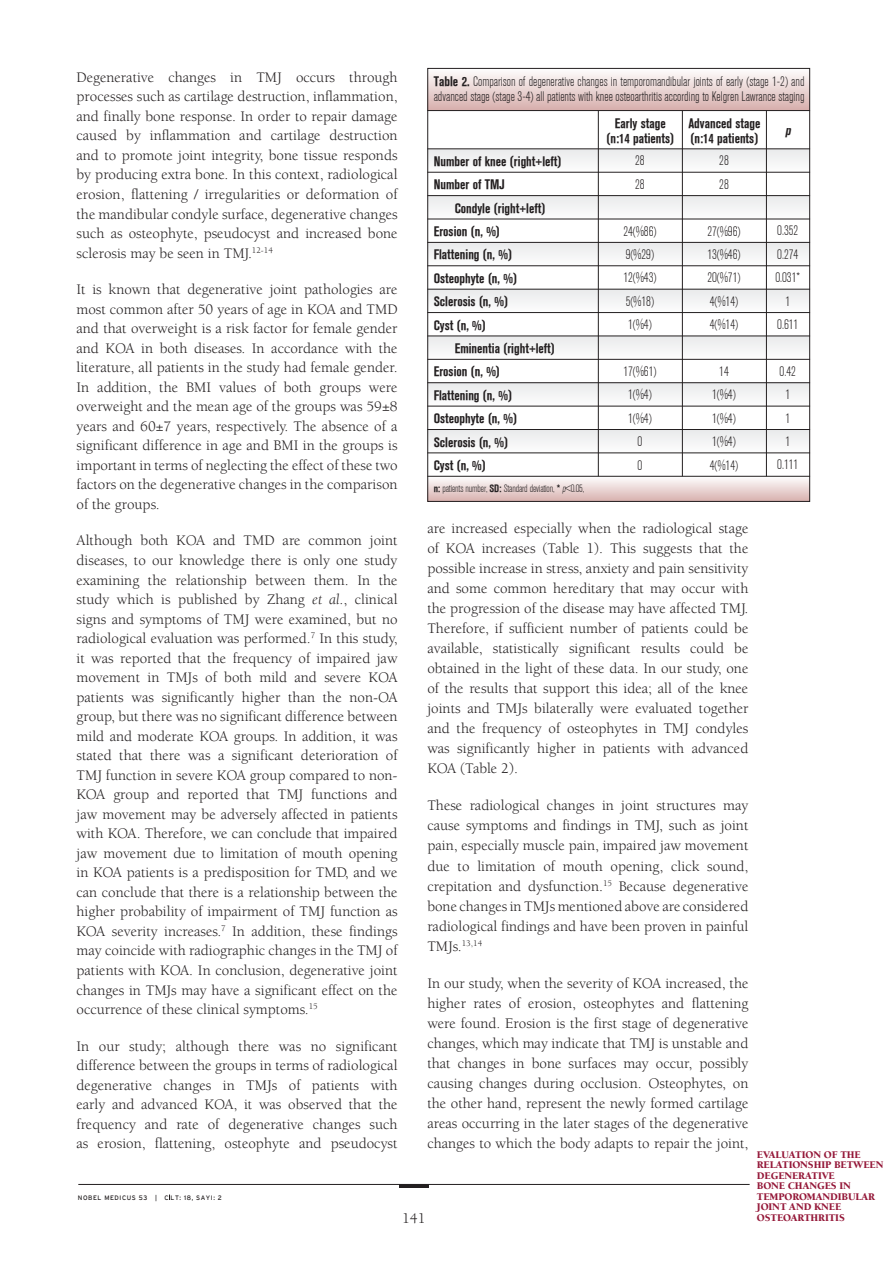
<style>
.page{position:relative;width:893px;height:1263px;background:#fff}
.page>*{position:absolute;margin:0;border:0;box-sizing:border-box;transform-origin:0 0}
.t1{font:15px/19.5px "Berkeley Book Tr";color:#231f20;text-align:justify}
.t2{font:13.5px/23.4px "Akzidenz Grotesk BE Light Cn";color:#231f20;text-align:center}
.t3{font:13.5px/23.4px "Akzidenz Grotesk BE Bold Cn";color:#231f20}
.t4{font:italic 13.5px "Akzidenz Grotesk BE Bold Cn";color:#231f20}
.t5{font:10.5px/10.5px "Berkeley Black Tr";letter-spacing:-.01em;color:#941738}
.t6{font:10.5px "Akzidenz Grotesk BE Light Cn";letter-spacing:-.015em;color:#231f20}
.t7{font:6.45px "Interstate";letter-spacing:.09em;color:#231f20}
.s1{font-family:"Berkeley Book Italic Tr"}
.s2{font-family:"Akzidenz Grotesk BE Bold Cn"}
.s3{font-style:italic}
</style>
<div class="page">
<hr style="left:78px;top:1184px;width:672px;height:1px;background:#231f20">
<hr style="left:399px;top:1184px;width:29px;height:4px;background:#231f20">
<div style="left:427px;top:68px;width:383px;height:43px;background:linear-gradient(to bottom,#fefefe,#d6adab)"></div>
<svg style="left:429px;top:480px;width:379px;height:20px;background:#e9d3d2"></svg>
<div style="left:427px;top:149px;width:383px;height:23px;background:#f3f3f4"></div>
<div style="left:427px;top:196px;width:383px;height:23px;background:#f3f4f4"></div>
<div style="left:427px;top:242px;width:383px;height:24px;background:#f3f3f4"></div>
<div style="left:427px;top:289px;width:383px;height:24px;background:#f3f3f4"></div>
<div style="left:427px;top:336px;width:383px;height:23px;background:#f3f3f4"></div>
<div style="left:427px;top:383px;width:383px;height:23px;background:#f3f4f4"></div>
<div style="left:427px;top:429px;width:383px;height:24px;background:#f2f3f4"></div>
<hr style="left:427px;top:110px;width:383px;height:1px;background:#231f20">
<hr style="left:427px;top:148px;width:383px;height:1px;background:#231f20">
<hr style="left:427px;top:172px;width:383px;height:1px;background:#231f20">
<hr style="left:427px;top:195px;width:383px;height:1px;background:#231f20">
<hr style="left:427px;top:219px;width:383px;height:1px;background:#231f20">
<hr style="left:427px;top:242px;width:383px;height:1px;background:#231f20">
<hr style="left:427px;top:265px;width:383px;height:1px;background:#231f20">
<hr style="left:427px;top:289px;width:383px;height:1px;background:#231f20">
<hr style="left:427px;top:312px;width:383px;height:1px;background:#231f20">
<hr style="left:427px;top:336px;width:383px;height:1px;background:#231f20">
<hr style="left:427px;top:359px;width:383px;height:1px;background:#231f20">
<hr style="left:427px;top:382px;width:383px;height:1px;background:#231f20">
<hr style="left:427px;top:406px;width:383px;height:1px;background:#231f20">
<hr style="left:427px;top:429px;width:383px;height:1px;background:#231f20">
<hr style="left:427px;top:452px;width:383px;height:1px;background:#231f20">
<hr style="left:427px;top:476px;width:383px;height:1px;background:#231f20">
<hr style="left:766px;top:111px;width:1px;height:365px;background:#231f20">
<hr style="left:682px;top:111px;width:1px;height:365px;background:#231f20">
<hr style="left:598px;top:111px;width:1px;height:365px;background:#231f20">
<p class="t1" style="left:77px;top:67px;width:323px">Degenerative changes in TMJ occurs through processes such as cartilage destruction, inflammation, and finally bone response. In order to repair damage caused by inflammation and cartilage destruction and to promote joint integrity, bone tissue responds by producing extra bone. In this context, radiological erosion, flattening / irregularities or deformation of the mandibular condyle surface, degenerative changes such as osteophyte, pseudocyst and increased bone sclerosis may be seen in TMJ.<sup>12-14</sup></p>
<p class="t1" style="left:77px;top:279px;width:323px">It is known that degenerative joint pathologies are most common after 50 years of age in KOA and TMD and that overweight is a risk factor for female gender and KOA in both diseases. In accordance with the literature, all patients in the study had female gender.<br>In addition, the BMI values of both groups were overweight and the mean age of the groups was 59±8 years and 60±7 years, respectively. The absence of a significant difference in age and BMI in the groups is important in terms of neglecting the effect of these two factors on the degenerative changes in the comparison of the groups.</p>
<p class="t1" style="left:77px;top:531px;width:323px">Although both KOA and TMD are common joint diseases, to our knowledge there is only one study examining the relationship between them. In the study which is published by Zhang <span class="s1">et al</span>., clinical signs and symptoms of TMJ were examined, but no radiological evaluation was performed.<sup>7</sup> In this study, it was reported that the frequency of impaired jaw movement in TMJs of both mild and severe KOA patients was significantly higher than the non-OA group, but there was no significant difference between mild and moderate KOA groups. In addition, it was stated that there was a significant deterioration of TMJ function in severe KOA group compared to non-KOA group and reported that TMJ functions and jaw movement may be adversely affected in patients with KOA. Therefore, we can conclude that impaired jaw movement due to limitation of mouth opening in KOA patients is a predisposition for TMD, and we can conclude that there is a relationship between the higher probability of impairment of TMJ function as KOA severity increases.<sup>7</sup> In addition, these findings may coincide with radiographic changes in the TMJ of patients with KOA. In conclusion, degenerative joint changes in TMJs may have a significant effect on the occurrence of these clinical symptoms.<sup>15</sup></p>
<p class="t1" style="left:77px;top:1036px;width:323px">In our study; although there was no significant difference between the groups in terms of radiological degenerative changes in TMJs of patients with early and advanced KOA, it was observed that the frequency and rate of degenerative changes such as erosion, flattening, osteophyte and pseudocyst</p>
<p class="t2" style="left:434px;top:74px;width:372px;line-height:15px;text-align:left"><span class="s2">Table 2.</span> Comparison of degenerative changes in temporomandibular joints of early (stage 1-2) and advanced stage (stage 3-4) all patients with knee osteoarthritis according to Kelgren Lawrance staging</p>
<p class="t3" style="left:606px;top:116px;width:69px;line-height:15px;text-align:center">Early stage (n:14 patients)</p>
<p class="t4" style="left:785px;top:123px;width:10px">p</p>
<p class="t3" style="left:688px;top:116px;width:74px;line-height:15px">Advanced stage (n:14 patients)</p>
<p class="t3" style="left:434px;top:150px;width:129px">Number of knee (right+left)<br>Number of TMJ</p>
<p class="t3" style="left:434px;top:196px;width:113px;text-indent:21px">Condyle (right+left)<br>Erosion (n, %)<br>Flattening (n, %)<br>Osteophyte (n, %)<br>Sclerosis (n, %)<br>Cyst (n, %)</p>
<p class="t3" style="left:434px;top:337px;width:123px;text-indent:21px">Eminentia (right+left)<br>Erosion (n, %)<br>Flattening (n, %)<br>Osteophyte (n, %)<br>Sclerosis (n, %)<br>Cyst (n, %)</p>
<p class="t2" style="left:635px;top:149px;width:11px;text-align:left">28<br>28</p>
<p class="t2" style="left:623px;top:220px;width:35px">24(%86)<br>9(%29)<br>12(%43)<br>5(%18)<br>1(%4)</p>
<p class="t2" style="left:623px;top:360px;width:35px">17(%61)<br>1(%4)<br>1(%4)<br>0<br>0</p>
<p class="t2" style="left:719px;top:149px;width:11px;text-align:left">28<br>28</p>
<p class="t2" style="left:707px;top:220px;width:35px;text-align:left">27(%96)<br>13(%46)<br>20(%71)<br>4(%14)<br>4(%14)</p>
<p class="t2" style="left:710px;top:360px;width:30px">14<br>1(%4)<br>1(%4)<br>1(%4)<br>4(%14)</p>
<p class="t2" style="left:775px;top:219px;width:26px">0.352<br>0.274<br>0.031*<br>1<br>0.611</p>
<p class="t2" style="left:777px;top:360px;width:23px">0.42<br>1<br>1<br>1<br>0.111</p>
<p class="t6" style="left:434px;top:483px;width:152px"><span class="s2">n:</span> patients number, <span class="s2">SD:</span> Standard deviation, <span class="s2">*</span> <span class="s3">p</span>&lt;0.05,</p>
<p class="t1" style="left:427px;top:518px;width:323px;line-height:20.1px">are increased especially when the radiological stage of KOA increases (Table 1). This suggests that the possible increase in stress, anxiety and pain sensitivity and some common hereditary that may occur with the progression of the disease may have affected TMJ.<br>Therefore, if sufficient number of patients could be available, statistically significant results could be obtained in the light of these data. In our study, one of the results that support this idea; all of the knee joints and TMJs bilaterally were evaluated together and the frequency of osteophytes in TMJ condyles was significantly higher in patients with advanced KOA (Table 2).</p>
<p class="t1" style="left:427px;top:795px;width:323px;line-height:20.1px">These radiological changes in joint structures may cause symptoms and findings in TMJ, such as joint pain, especially muscle pain, impaired jaw movement due to limitation of mouth opening, click sound, crepitation and dysfunction.<sup>15</sup> Because degenerative bone changes in TMJs mentioned above are considered radiological findings and have been proven in painful TMJs.<sup>13,14</sup></p>
<p class="t1" style="left:427px;top:973px;width:323px;line-height:20.1px">In our study, when the severity of KOA increased, the higher rates of erosion, osteophytes and flattening were found. Erosion is the first stage of degenerative changes, which may indicate that TMJ is unstable and that changes in bone surfaces may occur, possibly causing changes during occlusion. Osteophytes, on the other hand, represent the newly formed cartilage areas occurring in the later stages of the degenerative changes to which the body adapts to repair the joint,</p>
<p class="t5" style="left:757px;top:1149px;width:128px">EVALUATION OF THE<br>RELATIONSHIP BETWEEN<br>DEGENERATIVE<br>BONE CHANGES IN<br>TEMPOROMANDIBULAR<br>JOINT AND KNEE<br>OSTEOARTHRITIS</p>
<p class="t7" style="left:78px;top:1194px;width:146px">NOBEL MEDICUS 53 | C LT: 18, SAYI: 2</p>
<p class="t1" style="left:402px;top:1209px;width:25px">141</p>
</div>
